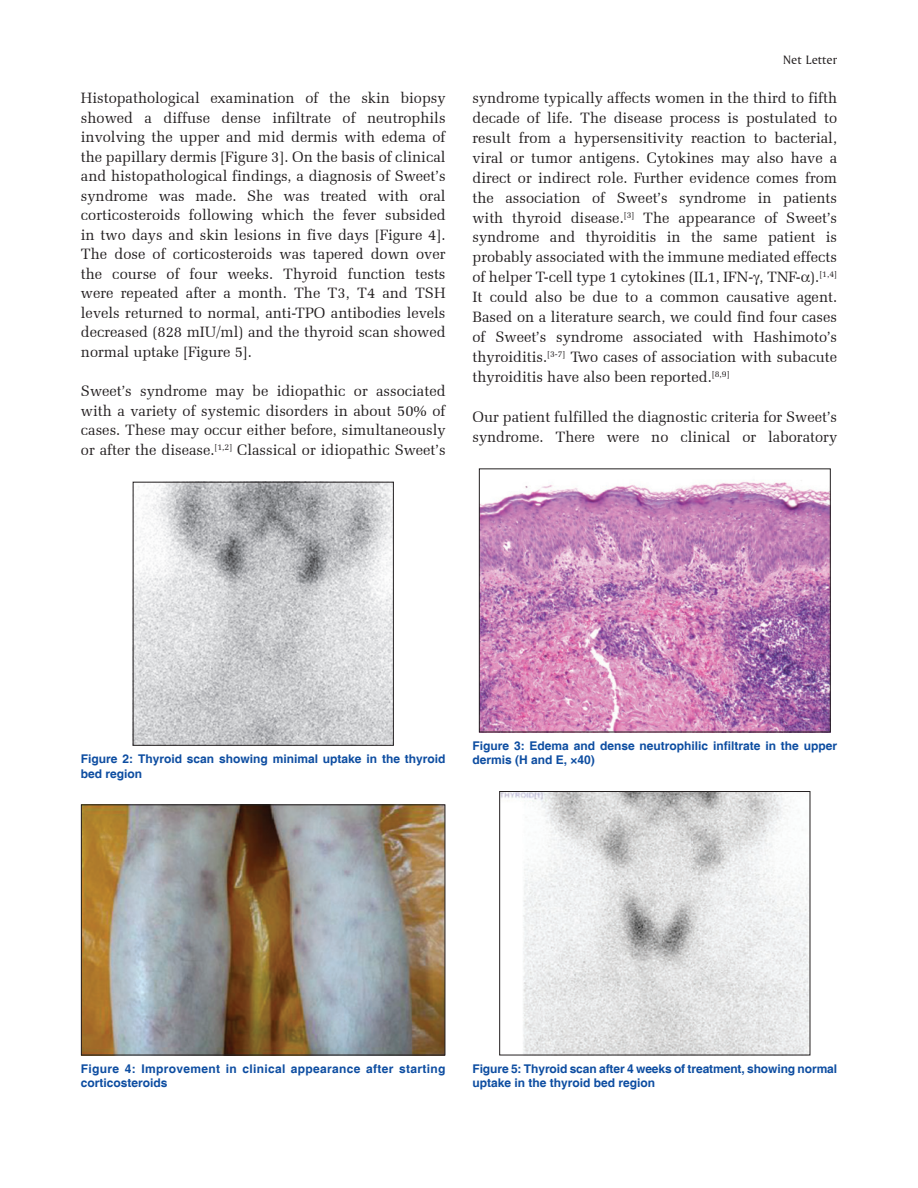
<style>
.page{position:relative;width:918px;height:1188px;background:#fff}
.page>*{position:absolute;margin:0;border:0;box-sizing:border-box;transform-origin:0 0}
.t1{font:15px/19.5px "Zapf Elliptical 711 BT";color:#231f20;text-align:justify}
.t2{font:12.75px "Amerigo BT Roman A";color:#231f20}
.t3{font:700 12px/14.4px "Helvetica";color:#0d4da1}
.t4{font:700 12px/14.4px "Helvetica";letter-spacing:.025em;color:#0d4da1}
</style>
<div class="page">
<img style="left:135px;top:484px;width:257px;height:260px">
<div style="left:133px;top:482px;width:261px;height:264px;border:1px solid #231f20"></div>
<img style="left:481px;top:480px;width:348px;height:250px">
<div style="left:479px;top:469px;width:352px;height:263px;border:1px solid #231f20"></div>
<img style="left:83px;top:807px;width:360px;height:246px">
<div style="left:81px;top:805px;width:364px;height:250px;border:1px solid #231f20"></div>
<img style="left:501px;top:793px;width:307px;height:260px">
<div style="left:499px;top:791px;width:311px;height:264px;border:1px solid #231f20"></div>
<p class="t1" style="left:81px;top:88px;width:366px">Histopathological examination of the skin biopsy showed a diffuse dense infiltrate of neutrophils involving the upper and mid dermis with edema of the papillary dermis [Figure 3]. On the basis of clinical and histopathological findings, a diagnosis of Sweet’s syndrome was made. She was treated with oral corticosteroids following which the fever subsided in two days and skin lesions in five days [Figure 4].<br>The dose of corticosteroids was tapered down over the course of four weeks. Thyroid function tests were repeated after a month. The T3, T4 and TSH levels returned to normal, anti-TPO antibodies levels decreased (828 mIU/ml) and the thyroid scan showed normal uptake [Figure 5].</p>
<p class="t1" style="left:81px;top:382px;width:366px">Sweet’s syndrome may be idiopathic or associated with a variety of systemic disorders in about 50% of cases. These may occur either before, simultaneously or after the disease.<sup>[1,2]</sup> Classical or idiopathic Sweet’s</p>
<p class="t2" style="left:783px;top:52px;width:55px">Net Letter</p>
<p class="t1" style="left:472px;top:88px;width:366px;line-height:20px">syndrome typically affects women in the third to fifth decade of life. The disease process is postulated to result from a hypersensitivity reaction to bacterial, viral or tumor antigens. Cytokines may also have a direct or indirect role. Further evidence comes from the association of Sweet’s syndrome in patients with thyroid disease.<sup>[3]</sup> The appearance of Sweet’s syndrome and thyroiditis in the same patient is probably associated with the immune mediated effects of helper T-cell type 1 cytokines (IL1, IFN- , TNF- ).<sup>[1,4] </sup>It could also be due to a common causative agent.<br>Based on a literature search, we could find four cases of Sweet’s syndrome associated with Hashimoto’s thyroiditis.<sup>[3-7]</sup> Two cases of association with subacute thyroiditis have also been reported.<sup>[8,9]</sup></p>
<p class="t1" style="left:472px;top:407px;width:366px;line-height:20px">Our patient fulfilled the diagnostic criteria for Sweet’s syndrome. There were no clinical or laboratory</p>
<p class="t3" style="left:81px;top:752px;width:366px">Figure 2: Thyroid scan showing minimal uptake in the thyroid bed region</p>
<p class="t3" style="left:472px;top:738px;width:366px">Figure 3: Edema and dense neutrophilic infiltrate in the upper dermis (H and E, ×40)</p>
<p class="t4" style="left:81px;top:1062px;width:366px">Figure 4: Improvement in clinical appearance after starting corticosteroids</p>
<p class="t3" style="left:472px;top:1062px;width:366px">Figure 5: Thyroid scan after 4 weeks of treatment, showing normal uptake in the thyroid bed region</p>
</div>
